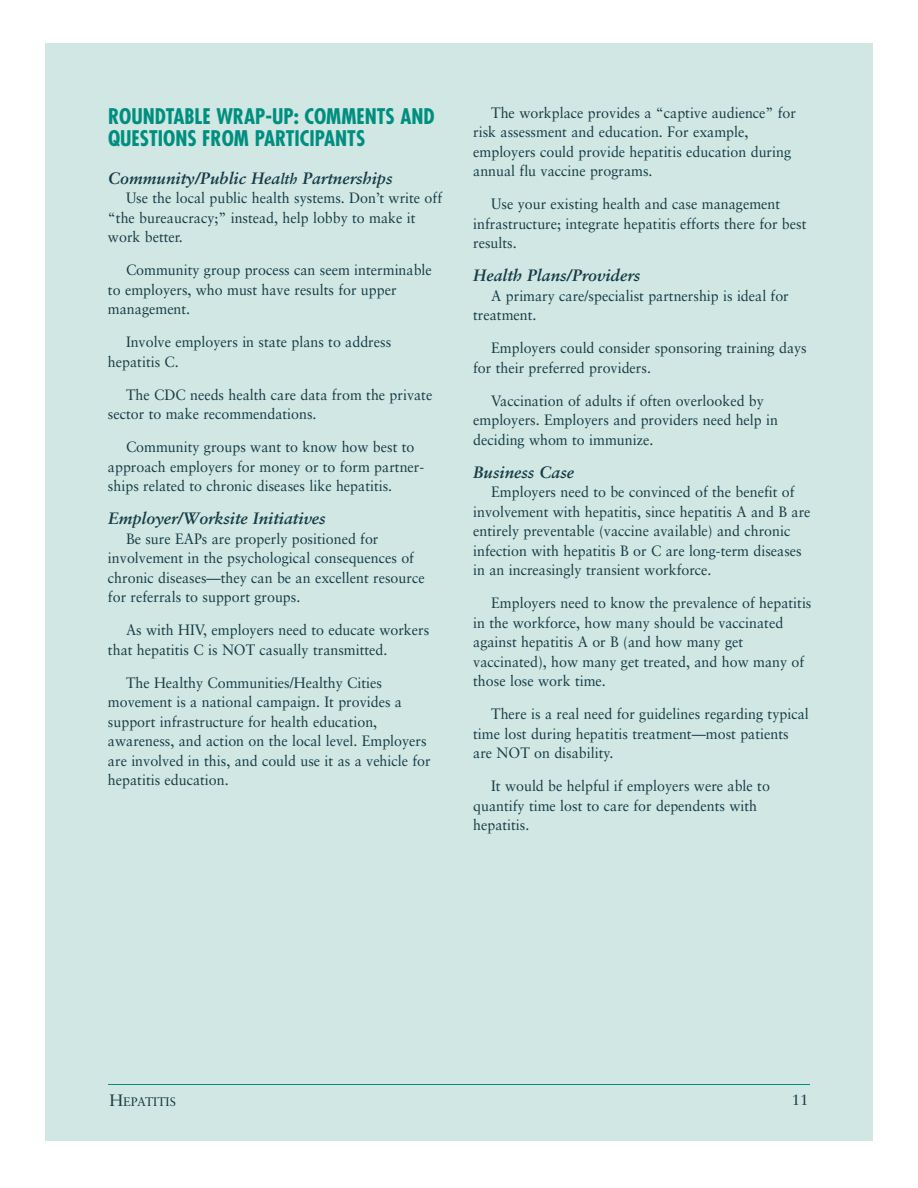
<style>
.page{position:relative;width:918px;height:1188px;background:#fff}
.page>*{position:absolute;margin:0;border:0;box-sizing:border-box;transform-origin:0 0}
.t1{font:700 condensed 21px/22.5px "Futura";color:#008e7f}
.t2{font:italic 700 16.5px "Sabon";color:#163b45}
.t3{font:15px/19.5px "Sabon";color:#163b45;scale:.95 1}
.t4{font:15px "Sabon";color:#163b45}
.t5{font:12.3px "Sabon";color:#163b45}
.s1{font-size:15px}
.s2{font-size:16.5px}
</style>
<div class="page">
<div style="left:45px;top:43px;width:828px;height:1098px;background:#d0e7e4"></div>
<h1 class="t1" style="left:108px;top:107px;width:328px">ROUNDTABLE WRAP-UP: COMMENTS AND<br>QUESTIONS FROM PARTICIPANTS</h1>
<p class="t2" style="left:108px;top:171px;width:286px">Community/Public Hea<span class="s1">lth</span> Partnerships</p>
<p class="t3" style="left:108px;top:190px;width:353px;text-indent:18px">Use the local public health systems. Don’t write off “the bureaucracy;” instead, help lobby to make it work better.</p>
<p class="t3" style="left:108px;top:262px;width:342px;text-indent:18px">Community group process can seem interminable to employers, who must have results for upper management.</p>
<p class="t3" style="left:108px;top:334px;width:300px;text-indent:18px">Involve employers in state plans to address hepatitis C.</p>
<p class="t3" style="left:108px;top:386px;width:343px;text-indent:18px">The CDC needs health care data from the private sector to make recommendations.</p>
<p class="t3" style="left:108px;top:439px;width:334px;text-indent:18px">Community groups want to know how best to approach employers for money or to form partner&shy;ships related to chronic diseases like hepatitis.</p>
<p class="t2" style="left:108px;top:512px;width:219px">Employer/Worksite Initiatives</p>
<p class="t3" style="left:108px;top:530px;width:335px;text-indent:18px">Be sure EAPs are properly positioned for involvement in the psychological consequences of chronic diseases—they can be an excellent resource for referrals to support groups.</p>
<p class="t3" style="left:108px;top:622px;width:340px;text-indent:18px">As with HIV, employers need to educate workers that hepatitis C is NOT casually transmitted.</p>
<p class="t3" style="left:108px;top:674px;width:341px;text-indent:18px">The Healthy Communities/Healthy Cities movement is a national campaign. It provides a support infrastructure for health education, awareness, and action on the local level. Employers are involved in this, and could use it as a vehicle for hepatitis education.</p>
<p class="t3" style="left:473px;top:104px;width:341px;text-indent:18px">The workplace provides a “captive audience” for risk assessment and education. For example, employers could provide hepatitis education during annual flu vaccine programs.</p>
<p class="t3" style="left:473px;top:196px;width:352px;text-indent:18px">Use your existing health and case management infrastructure; integrate hepatitis efforts there for best results.</p>
<p class="t2" style="left:473px;top:269px;width:168px">Health Plans/Providers</p>
<p class="t3" style="left:473px;top:287px;width:334px;text-indent:18px">A primary care/specialist partnership is ideal for treatment.</p>
<p class="t3" style="left:473px;top:340px;width:353px;text-indent:18px">Employers could consider sponsoring training days for their preferred providers.</p>
<p class="t3" style="left:473px;top:392px;width:322px;text-indent:18px">Vaccination of adults if often overlooked by employers. Employers and providers need help in deciding whom to immunize.</p>
<p class="t2" style="left:473px;top:465px;width:102px">Business Case</p>
<p class="t3" style="left:473px;top:484px;width:357px;text-indent:18px">Employers need to be convinced of the benefit of involvement with hepatitis, since hepatitis A and B are entirely preventable (vaccine available) and chronic infection with hepatitis B or C are long-term diseases in an increasingly transient workforce.</p>
<p class="t3" style="left:473px;top:595px;width:358px;text-indent:18px">Employers need to know the prevalence of hepatitis in the workforce, how many should be vaccinated against hepatitis A or B (and how many get vaccinated), how many get treated, and how many of those lose work time.</p>
<p class="t3" style="left:473px;top:706px;width:355px;text-indent:18px">There is a real need for guidelines regarding typical time lost during hepatitis treatment—most patients are NOT on disability.</p>
<p class="t3" style="left:473px;top:778px;width:314px;text-indent:18px">It would be helpful if employers were able to quantify time lost to care for dependents with hepatitis.</p>
<p class="t5" style="left:110px;top:1097px;width:68px"><span class="s2">H</span>EPATITIS</p>
<p class="t4" style="left:792px;top:1093px;width:18px">11</p>
</div>
